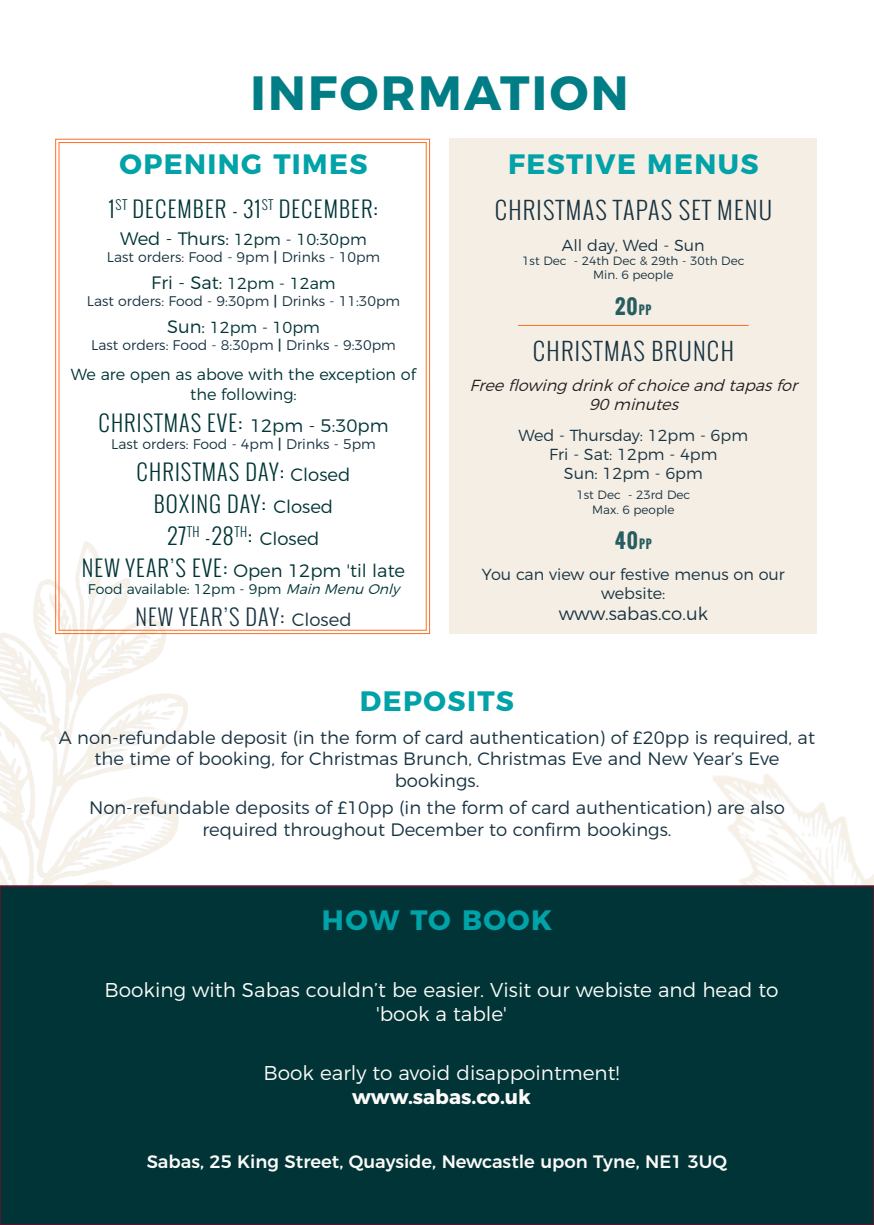
<style>
.page{position:relative;width:874px;height:1225px;background:#fff}
.page>*{position:absolute;margin:0;border:0;box-sizing:border-box;transform-origin:0 0}
.t1{font:700 48px "Montserrat";letter-spacing:.05em;color:#017e85}
.t2{font:700 28px "Montserrat";letter-spacing:.05em;color:#01a2a8}
.t3{font:300 24px "Oswald";letter-spacing:.05em;color:#183341}
.t4{font:300 22px "Oswald";letter-spacing:.05em;color:#003436}
.t5{font:300 22px "Oswald";letter-spacing:.05em;color:#183341}
.t6{font:300 20px/24px "Montserrat";color:#fcfbf9;text-align:center}
.t7{font:700 20px "Montserrat";color:#fcfbf9}
.t8{font:700 20px "Oswald";color:#285d60}
.t9{font:300 18px/21.6px "Montserrat";color:#183341;text-align:center}
.t10{font:500 18px "Montserrat";color:#fcfbf9}
.t11{font:300 18px "Montserrat";color:#003436}
.t12{font:300 16px/19.2px "Montserrat";color:#183341;text-align:center}
.t13{font:300 16px/19.2px "Montserrat";color:#003436;text-align:center}
.t14{font:italic 300 16px/19.2px "Montserrat";color:#231f20;text-align:center}
.t15{font:300 14px "Montserrat";color:#183341}
.t16{font:300 14px "Montserrat";color:#003436}
.t17{font:300 12px "Montserrat";color:#183341}
.s1{font-size:18px}
.s2{font-weight:500}
.s3{font-family:"Montserrat";font-size:18px}
.s4{font-family:"Oswald";font-size:22px}
.s5{font-style:italic}
.s6{font-size:12px}
</style>
<div class="page">
<img style="left:0;top:579px;width:237px;height:306px">
<img style="left:712px;top:774px;width:161px;height:111px">
<div style="left:0;top:886px;width:873px;height:339px;background:#003436"></div>
<div style="left:0;top:885px;width:873px;height:340px;border:2px solid #55172e"></div>
<div style="left:449px;top:139px;width:367px;height:495px;background:#f5eee5"></div>
<svg style="left:55px;top:138px;width:375px;height:496px"></svg>
<hr style="left:518px;top:325px;width:230px;height:1px;background:#ff6e23">
<p class="t1" style="left:250px;top:54px;width:379px">INFORMATION</p>
<p class="t2" style="left:119px;top:141px;width:249px">OPENING TIMES</p>
<p class="t4" style="left:109px;top:193px;width:271px">1<sup>ST</sup> DECEMBER - 31<sup>ST</sup> DECEMBER:</p>
<p class="t13" style="left:120px;top:228px;width:248px"><span class="s1">Wed - Thurs:</span> 12pm - 10:30pm</p>
<p class="t15" style="left:107px;top:246px;width:274px">Last orders: Food - 9pm <span class="s2">|</span> Drinks - 10pm</p>
<p class="t13" style="left:151px;top:272px;width:186px"><span class="s1">Fri - Sat:</span> 12pm - 12am</p>
<p class="t15" style="left:87px;top:290px;width:315px">Last orders: Food - 9:30pm <span class="s2">|</span> Drinks - 11:30pm</p>
<p class="t13" style="left:167px;top:316px;width:154px"><span class="s1">Sun:</span> 12pm - 10pm</p>
<p class="t15" style="left:91px;top:334px;width:306px">Last orders: Food - 8:30pm <span class="s2">|</span> Drinks - 9:30pm</p>
<p class="t13" style="left:71px;top:364px;width:346px">We are open as above with the exception of the following:</p>
<p class="t4" style="left:98px;top:407px;width:291px">CHRISTMAS EVE: <span class="s3">12pm - 5:30pm</span></p>
<p class="t15" style="left:111px;top:432px;width:266px">Last orders: Food - 4pm <span class="s2">|</span> Drinks - 5pm</p>
<p class="t4" style="left:137px;top:456px;width:215px">CHRISTMAS DAY: <span class="s3">Closed</span></p>
<p class="t4" style="left:154px;top:488px;width:181px">BOXING DAY: <span class="s3">Closed</span></p>
<p class="t4" style="left:167px;top:520px;width:153px">27<sup>TH</sup> -28<sup>TH</sup>: <span class="s3">Closed</span></p>
<p class="t11" style="left:82px;top:556px;width:325px"><span class="s4">NEW YEAR’S EVE:</span> Open 12pm 'til late</p>
<p class="t16" style="left:88px;top:577px;width:317px">Food available: 12pm - 9pm <span class="s5">MainMenuOnly</span></p>
<p class="t5" style="left:135px;top:601px;width:218px">NEW YEAR’S DAY: <span class="s3">Closed</span></p>
<p class="t2" style="left:508px;top:141px;width:252px">FESTIVE MENUS</p>
<p class="t3" style="left:494px;top:194px;width:279px">CHRISTMAS TAPAS SET MENU</p>
<p class="t12" style="left:561px;top:234px;width:144px">All day, Wed - Sun</p>
<p class="t17" style="left:522px;top:251px;width:224px">1st Dec - 24th Dec &amp; 29th - 30th Dec</p>
<p class="t17" style="left:593px;top:266px;width:82px">Min. 6 people</p>
<p class="t8" style="left:615px;top:291px;width:38px">20<span class="s6">PP</span></p>
<p class="t3" style="left:532px;top:334px;width:202px">CHRISTMAS BRUNCH</p>
<p class="t14" style="left:469px;top:374px;width:335px">Freeflowingdrinkofchoiceandtapasfor<br>90minutes</p>
<p class="t12" style="left:518px;top:424px;width:231px">Wed - Thursday: 12pm - 6pm</p>
<p class="t12" style="left:549px;top:443px;width:169px">Fri - Sat: 12pm - 4pm</p>
<p class="t12" style="left:563px;top:462px;width:140px">Sun: 12pm - 6pm</p>
<p class="t17" style="left:576px;top:486px;width:115px">1st Dec - 23rd Dec</p>
<p class="t17" style="left:591px;top:500px;width:84px">Max. 6 people</p>
<p class="t8" style="left:614px;top:525px;width:38px">40<span class="s6">PP</span></p>
<p class="t12" style="left:481px;top:563px;width:304px">You can view our festive menus on our website:</p>
<p class="t9" style="left:558px;top:602px;width:151px">www.sabas.co.uk</p>
<p class="t2" style="left:360px;top:677px;width:156px">DEPOSITS</p>
<p class="t9" style="left:59px;top:725px;width:757px">A non-refundable deposit (in the form of card authentication) of £20pp is required, at the time of booking, for Christmas Brunch, Christmas Eve and New Year’s Eve</p>
<p class="t9" style="left:394px;top:768px;width:86px">bookings.</p>
<p class="t9" style="left:89px;top:795px;width:697px">Non-refundable deposits of £10pp (in the form of card authentication) are also</p>
<p class="t9" style="left:202px;top:817px;width:470px">required throughout December to confirm bookings.</p>
<p class="t2" style="left:322px;top:897px;width:231px">HOW TO BOOK</p>
<p class="t6" style="left:104px;top:975px;width:675px">Booking with Sabas couldn’t be easier. Visit our webiste and head to 'book a table'</p>
<p class="t6" style="left:263px;top:1059px;width:357px">Book early to avoid disappointment!</p>
<p class="t7" style="left:352px;top:1080px;width:180px">www.sabas.co.uk</p>
<p class="t10" style="left:147px;top:1147px;width:582px">Sabas, 25 King Street, Quayside, Newcastle upon Tyne, NE1 3UQ</p>
</div>
